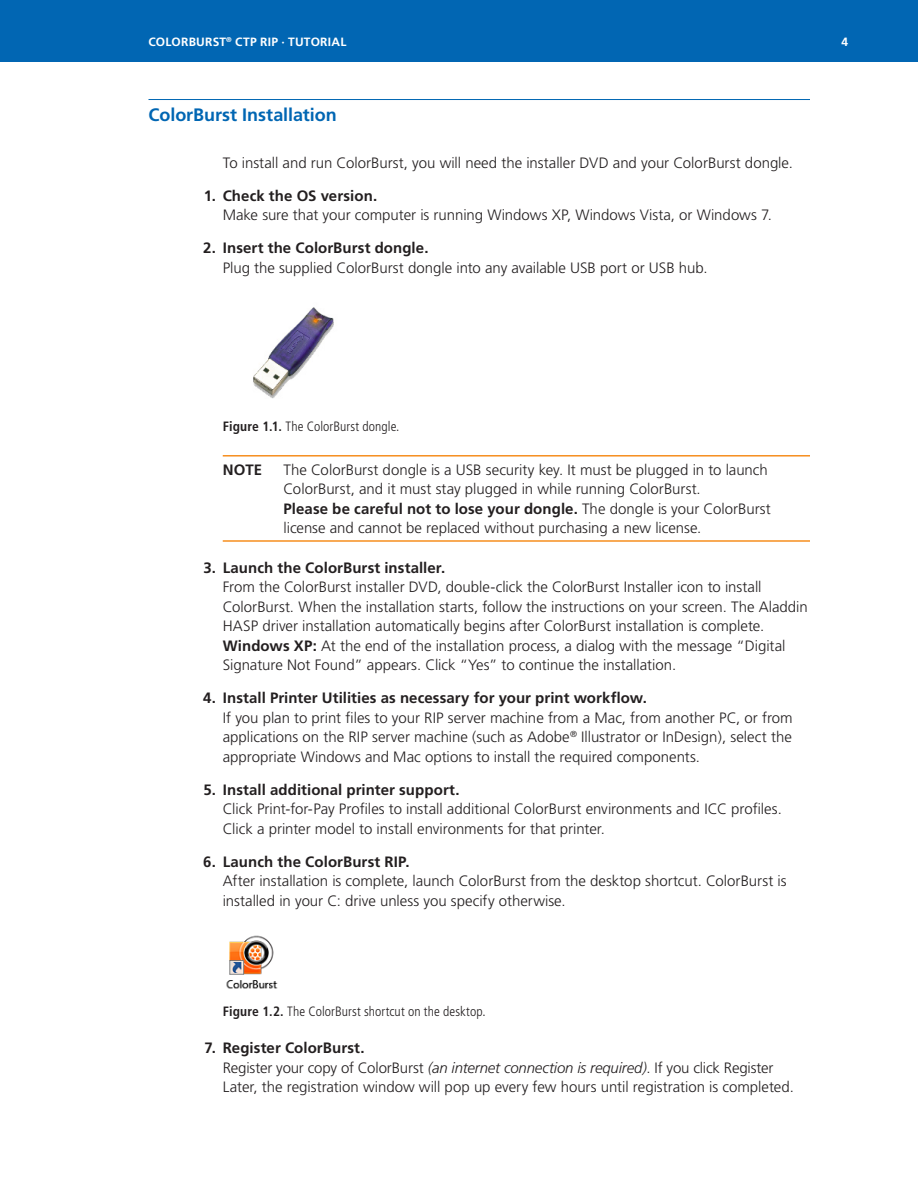
<style>
.page{position:relative;width:918px;height:1188px;background:#fff}
.page>*{position:absolute;margin:0;border:0;box-sizing:border-box;transform-origin:0 0}
.t1{font:700 18px "Frutiger";color:#0166b3}
.t2{font:300 15px/19.5px "Frutiger";color:#231f20}
.t3{font:700 15px "Frutiger";letter-spacing:.005em;color:#231f20}
.t4{font:300 condensed 13.5px "Frutiger";letter-spacing:.01em;color:#231f20}
.t5{font:700 12px "Frutiger";letter-spacing:.02em;color:#fff}
.s1{font-weight:700}
.s2{font-style:italic}
</style>
<div class="page">
<div style="left:0;top:0;width:918px;height:61px;background:#0166b3"></div>
<hr style="left:148px;top:99px;width:662px;height:1px;background:#0166b3">
<hr style="left:223px;top:455px;width:587px;height:2px;background:#f68e1e">
<hr style="left:223px;top:540px;width:587px;height:2px;background:#f68e1e">
<img style="left:253px;top:307px;width:81px;height:92px">
<img style="left:226px;top:935px;width:52px;height:54px">
<p class="t5" style="left:148px;top:35px;width:154px">COLORBURST<sup>®</sup> CTP RIP · Tutorial</p>
<p class="t5" style="left:842px;top:35px;width:8px">4</p>
<p class="t1" style="left:148px;top:105px;width:190px">ColorBurst Installation</p>
<p class="t2" style="left:223px;top:153px;width:572px">To install and run ColorBurst, you will need the installer DVD and your ColorBurst dongle.</p>
<p class="t3" style="left:204px;top:187px;width:175px">1. Check the OS version.</p>
<p class="t2" style="left:223px;top:206px;width:551px">Make sure that your computer is running Windows XP, Windows Vista, or Windows 7.</p>
<p class="t3" style="left:203px;top:239px;width:227px">2. Insert the ColorBurst dongle.</p>
<p class="t2" style="left:223px;top:258px;width:486px">Plug the supplied ColorBurst dongle into any available USB port or USB hub.</p>
<p class="t4" style="left:223px;top:418px;width:178px"><span class="s1">Figure 1.1.</span> The ColorBurst dongle.</p>
<p class="t3" style="left:223px;top:461px;width:41px">NOTE</p>
<p class="t2" style="left:284px;top:460px;width:489px">The ColorBurst dongle is a USB security key. It must be plugged in to launch ColorBurst, and it must stay plugged in while running ColorBurst.<br><span class="s1">Please be careful not to lose your dongle.</span> The dongle is your ColorBurst license and cannot be replaced without purchasing a new license.</p>
<p class="t3" style="left:203px;top:559px;width:243px">3. Launch the ColorBurst installer.</p>
<p class="t2" style="left:223px;top:578px;width:587px">From the ColorBurst installer DVD, double-click the ColorBurst Installer icon to install ColorBurst. When the installation starts, follow the instructions on your screen. The Aladdin HASP driver installation automatically begins after ColorBurst installation is complete.<br><span class="s1">Windows XP:</span> At the end of the installation process, a dialog with the message “Digital Signature Not Found” appears. Click “Yes” to continue the installation.</p>
<p class="t3" style="left:203px;top:689px;width:445px">4. Install Printer Utilities as necessary for your print workflow.</p>
<p class="t2" style="left:223px;top:708px;width:572px;text-align:justify">If you plan to print files to your RIP server machine from a Mac, from another PC, or from applications on the RIP server machine (such as Adobe<sup>®</sup> Illustrator or InDesign), select the appropriate Windows and Mac options to install the required components.</p>
<p class="t3" style="left:203px;top:781px;width:258px">5. Install additional printer support.</p>
<p class="t2" style="left:223px;top:800px;width:561px">Click Print-for-Pay Profiles to install additional ColorBurst environments and ICC profiles.<br>Click a printer model to install environments for that printer.</p>
<p class="t3" style="left:203px;top:853px;width:208px">6. Launch the ColorBurst RIP.</p>
<p class="t2" style="left:223px;top:872px;width:565px">After installation is complete, launch ColorBurst from the desktop shortcut. ColorBurst is installed in your C: drive unless you specify otherwise.</p>
<p class="t4" style="left:223px;top:1004px;width:265px"><span class="s1">Figure 1.2.</span> The ColorBurst shortcut on the desktop.</p>
<p class="t2" style="left:223px;top:1039px;width:573px;text-indent:-18px"><span class="s1">7. Register ColorBurst.<br></span>Register your copy of ColorBurst <span class="s2">(an internet connection is required)</span>. If you click Register<br>Later, the registration window will pop up every few hours until registration is completed.</p>
</div>
